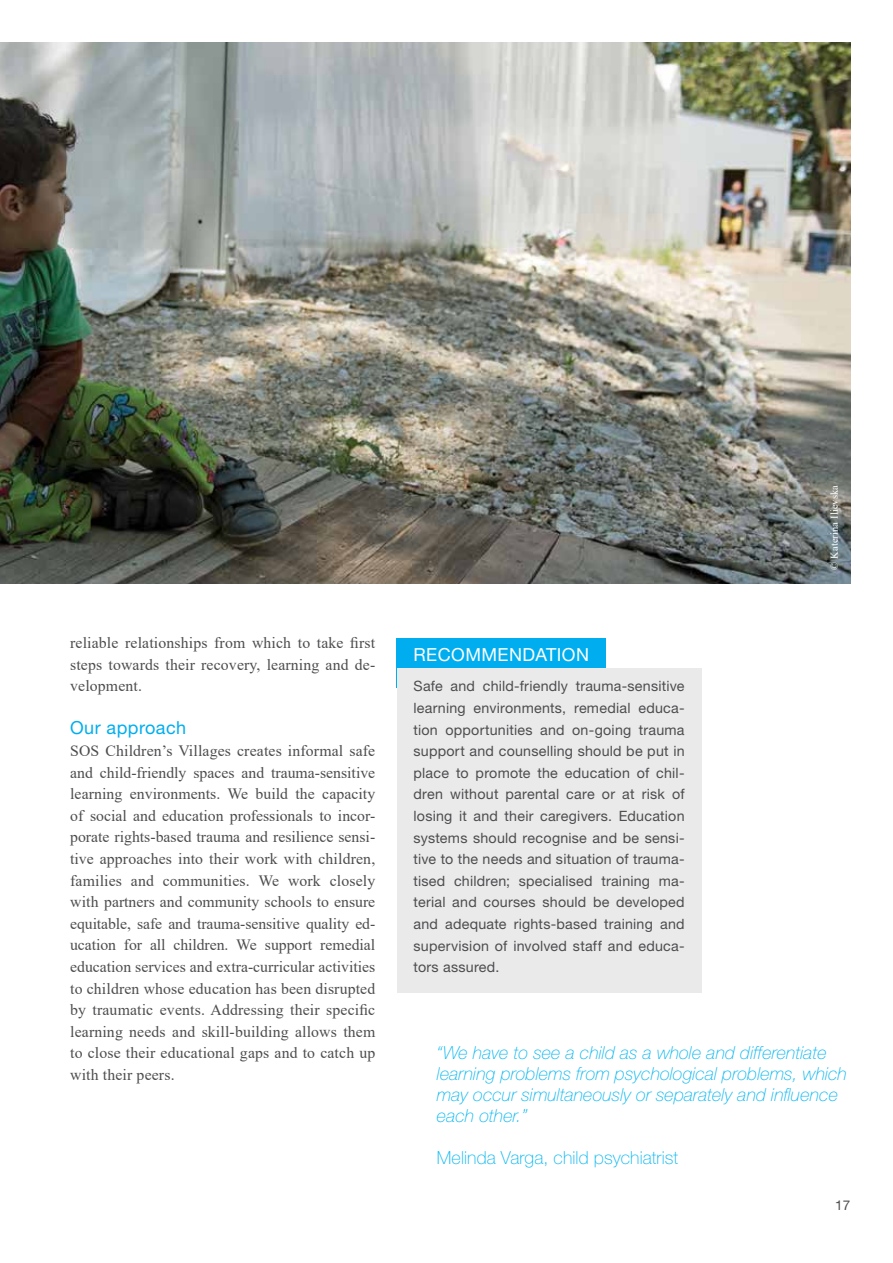
<style>
.page{position:relative;width:893px;height:1263px;background:#fff}
.page>*{position:absolute;margin:0;border:0;box-sizing:border-box;transform-origin:0 0}
.t1{font:italic 100 18px/21px "Helvetica Neue LT Std";letter-spacing:.005em;color:#00b6f1}
.t2{font:100 18px "Helvetica Neue LT Std";letter-spacing:.005em;color:#00b6f1}
.t3{font:18px "Helvetica Neue LT Std";letter-spacing:.025em;color:#fff}
.t4{font:18px "Helvetica Neue LT Std";letter-spacing:.025em;color:#00aeef}
.t5{font:15.75px/21.6px "Times New Roman";letter-spacing:.01em;color:#4d4d4f;text-align:justify}
.t6{font:14.25px/21.6px "Helvetica Neue LT Std";letter-spacing:.015em;color:#4d4d4f;text-align:justify}
.t7{font:13.5px "Helvetica Neue LT Std";color:#4d4d4f}
.t8{font:10.5px "Times New Roman";letter-spacing:.01em;color:#fff}
</style>
<div class="page">
<img style="left:0;top:43px;width:850px;height:540px">
<div style="left:396px;top:638px;width:210px;height:50px;background:#00aeef"></div>
<div style="left:396px;top:668px;width:305px;height:325px;background:#eaeaeb"></div>
<p class="t5" style="left:70px;top:631px;width:307px">reliable relationships from which to take first steps towards their recovery, learning and de&shy;velopment.</p>
<p class="t4" style="left:70px;top:717px;width:117px">Our approach</p>
<p class="t5" style="left:70px;top:739px;width:307px">SOS Children’s Villages creates informal safe and child-friendly spaces and trauma-sensitive learning environments. We build the capacity of social and education professionals to incor&shy;porate rights-based trauma and resilience sensi&shy;tive approaches into their work with children, families and communities. We work closely with partners and community schools to ensure equitable, safe and trauma-sensitive quality ed&shy;ucation for all children. We support remedial education services and extra-curricular activities to children whose education has been disrupted by traumatic events. Addressing their specific learning needs and skill-building allows them to close their educational gaps and to catch up with their peers.</p>
<p class="t3" style="left:414px;top:643px;width:177px">RECOMMENDATION</p>
<p class="t6" style="left:414px;top:675px;width:273px">Safe and child-friendly trauma-sensitive learning environments, remedial educa&shy;tion opportunities and on-going trauma support and counselling should be put in place to promote the education of chil&shy;dren without parental care or at risk of losing it and their caregivers. Education systems should recognise and be sensi&shy;tive to the needs and situation of trauma&shy;tised children; specialised training ma&shy;terial and courses should be developed and adequate rights-based training and supervision of involved staff and educa&shy;tors assured.</p>
<p class="t8" style="left:827px;top:570px;width:86px;rotate:-90deg">© Katerina Ilievska</p>
<p class="t1" style="left:437px;top:1042px;width:412px">“We have to see a child as a whole and differentiate learning problems from psychological problems, which may occur simultaneously or separately and influence each other.”</p>
<p class="t2" style="left:437px;top:1147px;width:243px">Melinda Varga, child psychiatrist</p>
<p class="t7" style="left:835px;top:1197px;width:17px">17</p>
</div>
